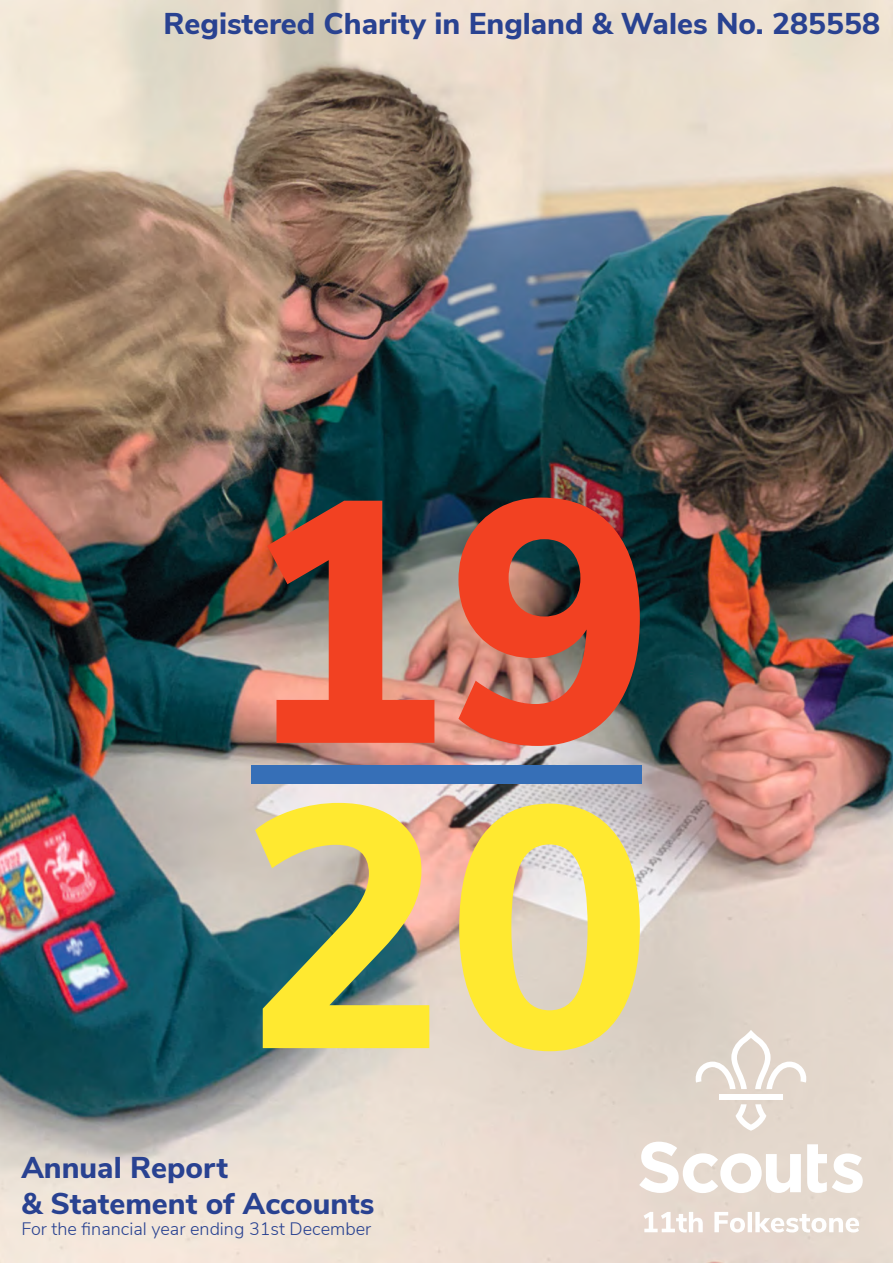
<style>
.page{position:relative;width:893px;height:1263px;background:#fff}
.page>*{position:absolute;margin:0;border:0;box-sizing:border-box;transform-origin:0 0}
.t1{font:800 343.35px "Nunito Sans";color:#f24122}
.t2{font:800 343.35px "Nunito Sans";color:#ffe930}
.t3{font:800 30px/36px "Nunito Sans";color:#294291}
.t4{font:300 18px "Nunito Sans";color:#294291}
</style>
<div class="page">
<img style="left:0;top:0;width:893px;height:1263px">
<div style="left:251px;top:765px;width:391px;height:19px;background:#366fb7"></div>
<svg style="left:639px;top:1142px;width:162px;height:51px"></svg>
<svg style="left:807px;top:1144px;width:56px;height:49px"></svg>
<svg style="left:735px;top:1104px;width:31px;height:27px"></svg>
<svg style="left:695px;top:1030px;width:112px;height:59px"></svg>
<div style="left:719px;top:1094px;width:64px;height:5px;background:#fff"></div>
<svg style="left:644px;top:1212px;width:215px;height:20px"></svg>
<p class="t3" style="left:163px;top:4px;width:718px">Registered Charity in England &amp; Wales No. 285558</p>
<h1 class="t1" style="left:240px;top:372px;width:414px">19</h1>
<h1 class="t2" style="left:240px;top:677px;width:414px">20</h1>
<p class="t3" style="left:21px;top:1148px;width:354px">Annual Report<br>&amp; Statement of Accounts</p>
<p class="t4" style="left:21px;top:1216px;width:351px">For the financial year ending 31st December</p>
</div>
